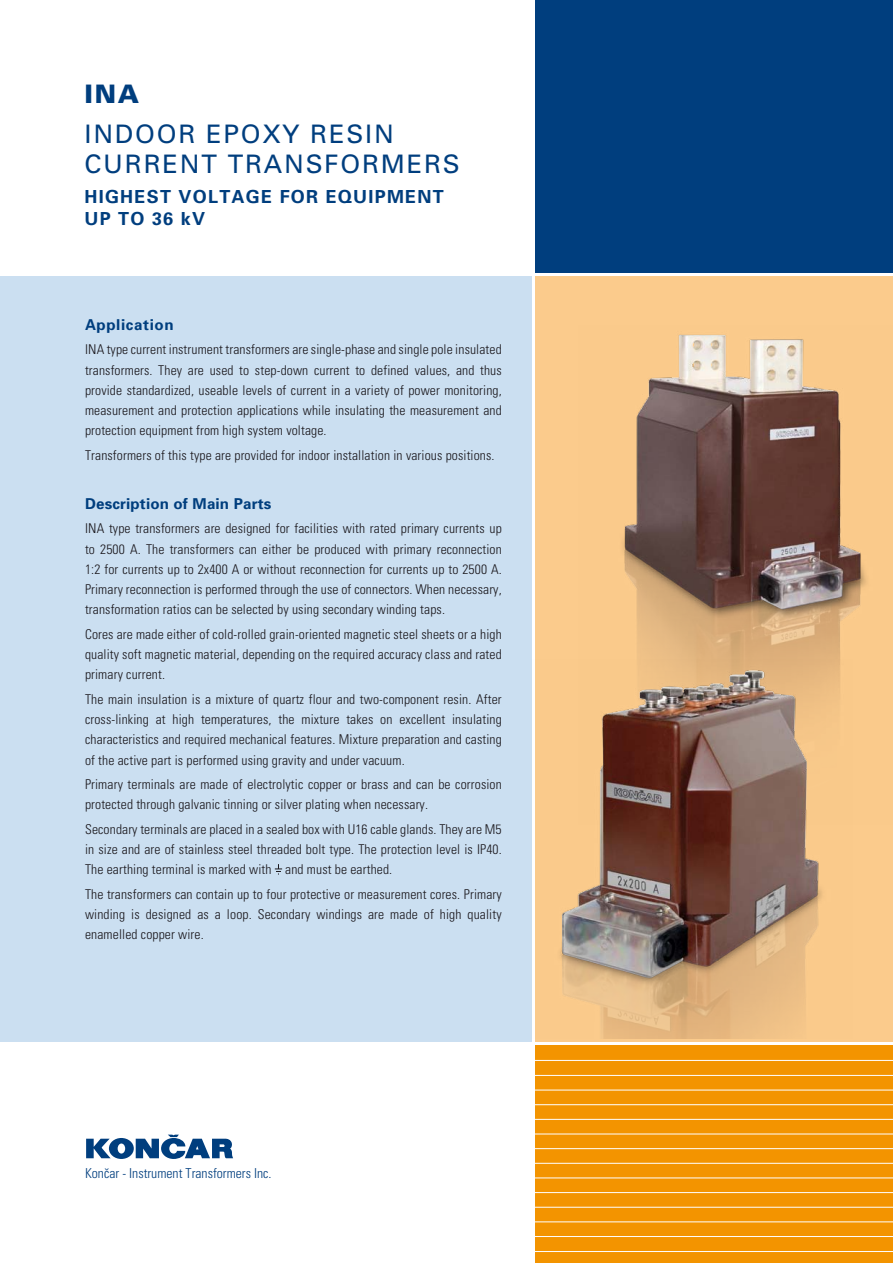
<style>
.page{position:relative;width:893px;height:1263px;background:#fff}
.page>*{position:absolute;margin:0;border:0;box-sizing:border-box;transform-origin:0 0}
.t1{font:25.5px/30.6px "Univers";letter-spacing:.07em;color:#003e7e}
.t2{font:900 25.5px "Univers";color:#003e7e}
.t3{font:700 18px/21.6px "Univers";letter-spacing:.07em;color:#003e7e}
.t4{font:700 15px "Univers";letter-spacing:.01em;color:#003e7e}
.t5{font:700 15px "Univers";letter-spacing:.04em;color:#003e7e}
.t6{font:300 condensed 13.65px "Univers";color:#003e7e}
.t7{font:300 condensed 13.5px/20.2px "Univers";letter-spacing:.01em;color:#1a171c;text-align:justify}
</style>
<div class="page">
<div style="left:536px;top:0;width:357px;height:272px;background:#003e7e"></div>
<div style="left:0;top:276px;width:531px;height:766px;background:#cbdff1"></div>
<div style="left:536px;top:1046px;width:357px;height:217px;background:#f39400"></div>
<hr style="left:511px;top:1060px;width:382px;height:1px;background:#fff">
<hr style="left:511px;top:1090px;width:382px;height:1px;background:#fff">
<hr style="left:511px;top:1119px;width:382px;height:1px;background:#fff">
<hr style="left:511px;top:1148px;width:382px;height:1px;background:#fff">
<hr style="left:511px;top:1177px;width:382px;height:1px;background:#fff">
<hr style="left:511px;top:1207px;width:382px;height:1px;background:#fff">
<hr style="left:511px;top:1236px;width:382px;height:1px;background:#fff">
<hr style="left:511px;top:1075px;width:382px;height:1px;background:#fff">
<hr style="left:511px;top:1104px;width:382px;height:1px;background:#fff">
<hr style="left:511px;top:1133px;width:382px;height:1px;background:#fff">
<hr style="left:511px;top:1163px;width:382px;height:1px;background:#fff">
<hr style="left:511px;top:1192px;width:382px;height:1px;background:#fff">
<hr style="left:511px;top:1221px;width:382px;height:1px;background:#fff">
<hr style="left:511px;top:1251px;width:382px;height:1px;background:#fff">
<div style="left:536px;top:276px;width:357px;height:766px;background:#fbcb8c"></div>
<svg style="left:275px;top:864px;width:7px;height:11px"></svg>
<img style="left:622px;top:334px;width:245px;height:325px">
<img style="left:531px;top:659px;width:309px;height:379px">
<svg style="left:86px;top:1134px;width:147px;height:25px"></svg>
<h1 class="t2" style="left:84px;top:79px;width:56px">INA</h1>
<h1 class="t1" style="left:84px;top:118px;width:377px">INDOOR EPOXY RESIN<br>CURRENT TRANSFORMERS</h1>
<h2 class="t3" style="left:84px;top:185px;width:361px">HIGHEST VOLTAGE FOR EQUIPMENT<br>UP TO 36 kV</h2>
<p class="t5" style="left:85px;top:315px;width:90px">Application</p>
<p class="t7" style="left:85px;top:339px;width:418px">INA type current instrument transformers are single-phase and single pole insulated transformers. They are used to step-down current to defined values, and thus provide standardized, useable levels of current in a variety of power monitoring, measurement and protection applications while insulating the measurement and protection equipment from high system voltage.</p>
<p class="t7" style="left:85px;top:445px;width:411px">Transformers of this type are provided for indoor installation in various positions.</p>
<p class="t4" style="left:85px;top:494px;width:188px">Description of Main Parts</p>
<p class="t7" style="left:85px;top:518px;width:418px">INA type transformers are designed for facilities with rated primary currents up to 2500 A. The transformers can either be produced with primary reconnection 1:2 for currents up to 2x400 A or without reconnection for currents up to 2500 A.<br>Primary reconnection is performed through the use of connectors. When necessary, transformation ratios can be selected by using secondary winding taps.</p>
<p class="t7" style="left:85px;top:624px;width:418px">Cores are made either of cold-rolled grain-oriented magnetic steel sheets or a high quality soft magnetic material, depending on the required accuracy class and rated primary current.</p>
<p class="t7" style="left:85px;top:689px;width:418px">The main insulation is a mixture of quartz flour and two-component resin. After cross-linking at high temperatures, the mixture takes on excellent insulating characteristics and required mechanical features. Mixture preparation and casting of the active part is performed using gravity and under vacuum.</p>
<p class="t7" style="left:85px;top:774px;width:418px">Primary terminals are made of electrolytic copper or brass and can be corrosion protected through galvanic tinning or silver plating when necessary.</p>
<p class="t7" style="left:85px;top:819px;width:418px">Secondary terminals are placed in a sealed box with U16 cable glands. They are M5 in size and are of stainless steel threaded bolt type. The protection level is IP40.<br>The earthing terminal is marked with and must be earthed.</p>
<p class="t7" style="left:85px;top:884px;width:418px">The transformers can contain up to four protective or measurement cores. Primary winding is designed as a loop. Secondary windings are made of high quality enamelled copper wire.</p>
<p class="t6" style="left:85px;top:1165px;width:188px">Končar - Instrument Transformers Inc.</p>
</div>
